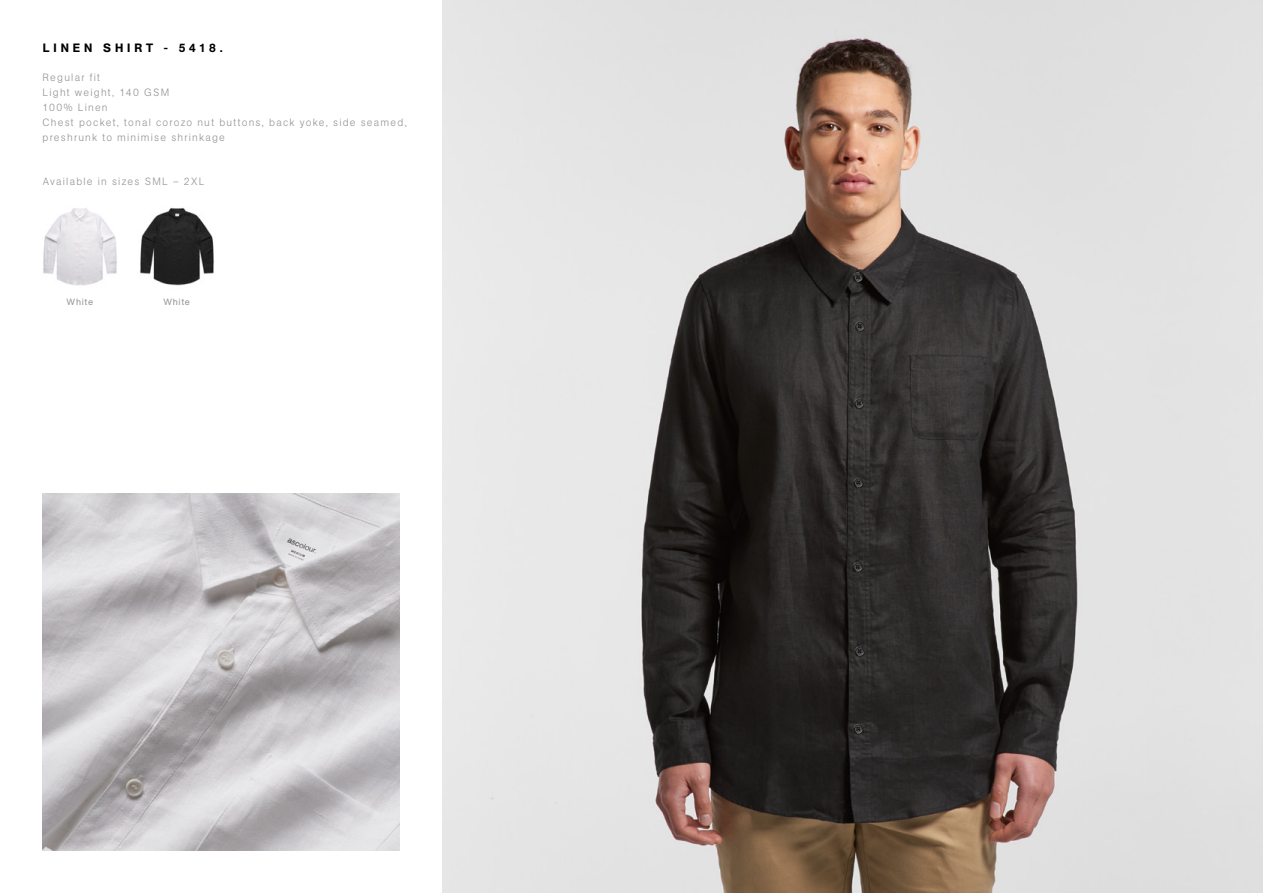
<style>
.page{position:relative;width:1263px;height:893px;background:#fff}
.page>*{position:absolute;margin:0;border:0;box-sizing:border-box;transform-origin:0 0}
.t1{font:500 12px "AG Book Pro";letter-spacing:.33em;color:#000}
.t2{font:300 10.5px/15px "AG Book Pro";letter-spacing:.115em;color:#939598}
.t3{font:9px "AG Book Pro";letter-spacing:.075em;color:#939598}
</style>
<div class="page">
<img style="left:43px;top:208px;width:74px;height:78px">
<img style="left:140px;top:207px;width:74px;height:79px">
<img style="left:442px;top:0;width:821px;height:893px">
<img style="left:43px;top:494px;width:357px;height:356px">
<p class="t1" style="left:43px;top:40px;width:181px">LINEN SHIRT - 5418.</p>
<p class="t2" style="left:43px;top:69px;width:366px">Regular fit<br>Light weight, 140 GSM<br>100% Linen<br>Chest pocket, tonal corozo nut buttons, back yoke, side seamed, preshrunk to minimise shrinkage</p>
<p class="t2" style="left:43px;top:173px;width:163px">Available in sizes SML – 2XL</p>
<p class="t3" style="left:67px;top:296px;width:28px">White</p>
<p class="t3" style="left:163px;top:296px;width:28px">White</p>
</div>
